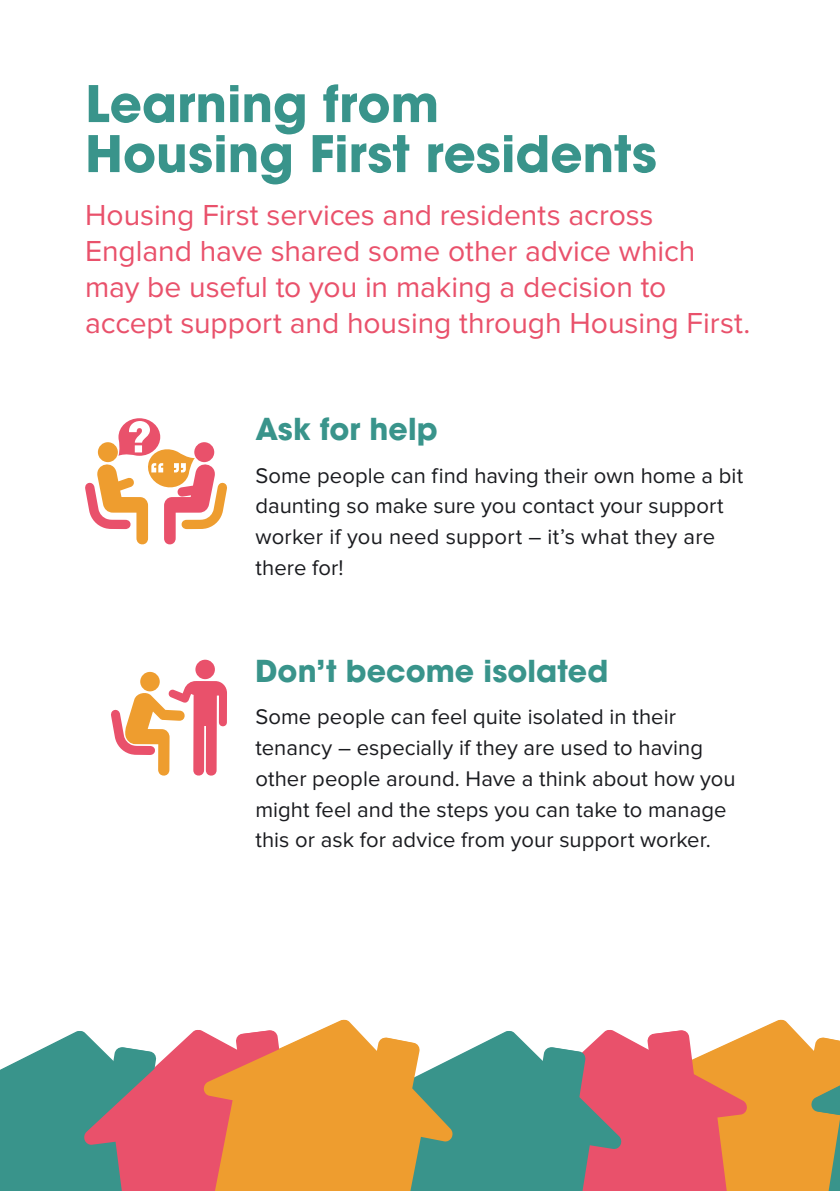
<style>
.page{position:relative;width:840px;height:1191px;background:#fff}
.page>*{position:absolute;margin:0;border:0;box-sizing:border-box;transform-origin:0 0}
.t1{font:700 50px/50px "ITC Avant Garde Pro";color:#39948b}
.t2{font:30px/36px "Proxima Nova";letter-spacing:-.005em;color:#e9516b}
.t3{font:700 30px "ITC Avant Garde Pro";color:#39948b}
.t4{font:22px/30.8px "Proxima Nova";letter-spacing:.005em;color:#1b1c20}
</style>
<div class="page">
<div style="left:621px;top:1035px;width:18px;height:156px;background:#e9516b"></div>
<svg style="left:453px;top:1030px;width:168px;height:161px;background:#669290"></svg>
<svg style="left:0;top:1031px;width:83px;height:160px;background:#4fa098"></svg>
<svg style="left:83px;top:1030px;width:120px;height:161px;background:#b67784"></svg>
<svg style="left:203px;top:1019px;width:250px;height:172px;background:#e29f55"></svg>
<svg style="left:639px;top:1019px;width:200px;height:172px;background:#ea8b5c"></svg>
<svg style="left:85px;top:418px;width:142px;height:127px"></svg>
<div style="left:195px;top:659px;width:20px;height:20px;background:#e9516b;border-radius:50%"></div>
<div style="left:140px;top:672px;width:20px;height:19px;background:#ee9d2f;border-radius:50%"></div>
<svg style="left:111px;top:681px;width:116px;height:95px"></svg>
<h1 class="t1" style="left:85px;top:78px;width:573px">Learning from<br>Housing First residents</h1>
<h2 class="t2" style="left:85px;top:198px;width:666px">Housing First services and residents across England have shared some other advice which may be useful to you in making a decision to accept support and housing through Housing First.</h2>
<h2 class="t3" style="left:255px;top:409px;width:184px">Ask for help</h2>
<p class="t4" style="left:255px;top:461px;width:489px">Some people can find having their own home a bit daunting so make sure you contact your support worker if you need support – it’s what they are there for!</p>
<h2 class="t3" style="left:255px;top:651px;width:354px">Don’t become isolated</h2>
<p class="t4" style="left:255px;top:702px;width:481px">Some people can feel quite isolated in their tenancy – especially if they are used to having other people around. Have a think about how you might feel and the steps you can take to manage this or ask for advice from your support worker.</p>
</div>
